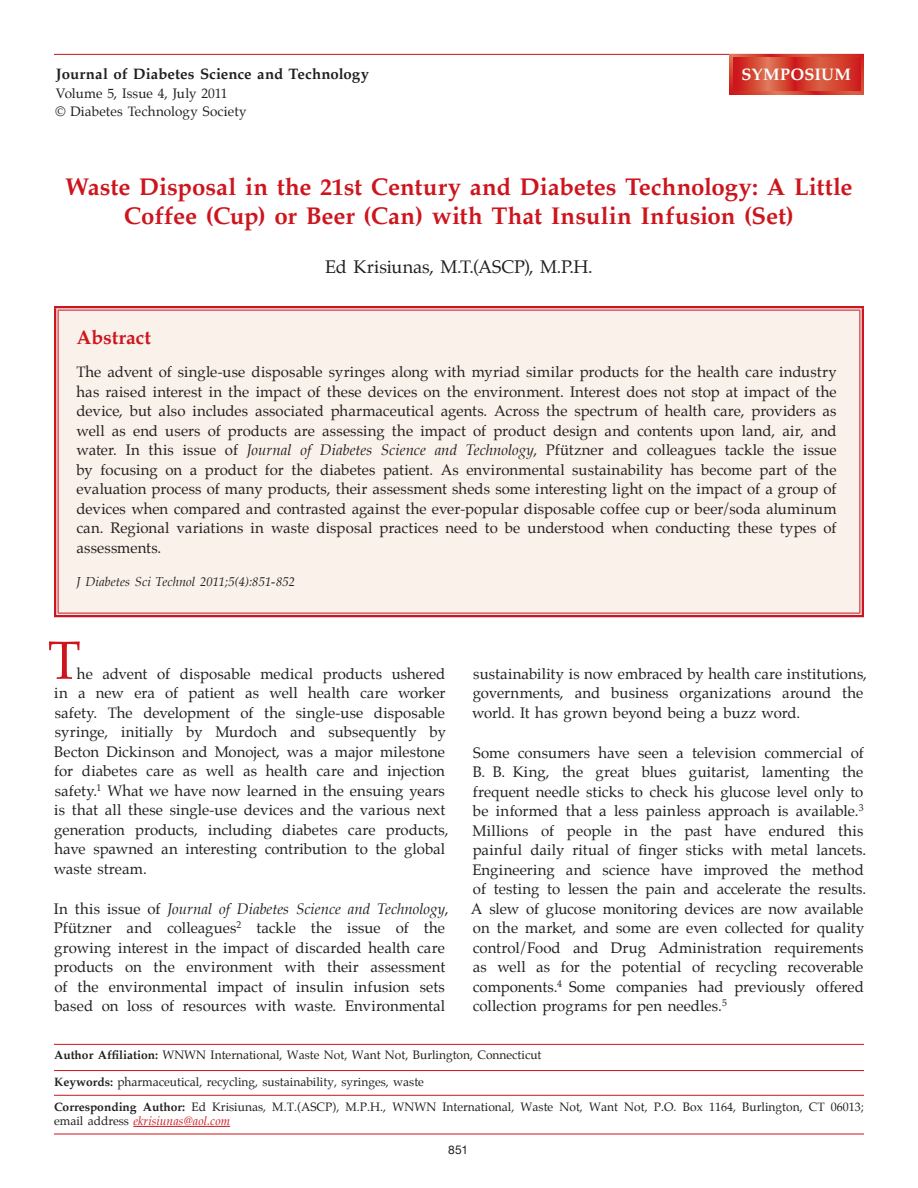
<style>
.page{position:relative;width:918px;height:1188px;background:#fff}
.page>*{position:absolute;margin:0;border:0;box-sizing:border-box;transform-origin:0 0}
.Body_Text{font:54px "Palatino";color:#cd151d}
.t1{font:700 24px/28.8px "Palatino";color:#cd151d;text-align:center}
.Subheads{font:700 19.5px "Palatino";letter-spacing:-.005em;color:#cd151d}
.Authors-Names{font:18px "Palatino";color:#231f20}
.t2{font:700 16.5px "Palatino";letter-spacing:.02em;color:#fff}
.Abstract_Text{font:15px/19.5px "Palatino";letter-spacing:.005em;color:#231f20}
.Body_Text-2{font:15px/19.5px "Palatino";color:#231f20}
.t3{font:700 15px "Palatino";letter-spacing:.005em;color:#231f20}
.t4{font:13.5px/18px "Palatino";letter-spacing:.005em;color:#231f20}
.Subhead2{font:italic 12.75px "Palatino";letter-spacing:.005em;color:#231f20}
.t5{font:12px/14.4px "Palatino";color:#231f20}
.t6{font:12px "Helvetica Neue";color:#231f20}
.s1{font-style:italic}
.s2{font-weight:700}
.s3{font-style:italic;color:#cd151d}
</style>
<div class="page">
<hr style="left:54px;top:1134px;width:810px;height:1px;background:#cd151d">
<hr style="left:133px;top:1126px;width:97px;height:1px;background:#cd151d">
<hr style="left:54px;top:1044px;width:810px;height:1px;background:#cd151d">
<hr style="left:54px;top:1070px;width:810px;height:1px;background:#cd151d">
<hr style="left:54px;top:1095px;width:810px;height:1px;background:#cd151d">
<div style="left:56px;top:308px;width:806px;height:307px;background:#fbf1eb"></div>
<svg style="left:56px;top:308px;width:806px;height:2px;background:#e2a8ae"></svg>
<svg style="left:56px;top:310px;width:2px;height:303px"></svg>
<svg style="left:860px;top:310px;width:2px;height:303px"></svg>
<hr style="left:54px;top:613px;width:810px;height:4px;background:#ededf1">
<hr style="left:54px;top:306px;width:810px;height:2px;background:#cd151d">
<hr style="left:58px;top:310px;width:802px;height:1px;background:#cd151d">
<hr style="left:54px;top:308px;width:2px;height:307px;background:#cd151d">
<hr style="left:58px;top:310px;width:1px;height:303px;background:#cd151d">
<hr style="left:859px;top:310px;width:1px;height:303px;background:#cd151d">
<hr style="left:862px;top:308px;width:2px;height:307px;background:#cd151d">
<hr style="left:58px;top:613px;width:802px;height:1px;background:#cd151d">
<hr style="left:54px;top:615px;width:810px;height:2px;background:#cd151d">
<hr style="left:54px;top:54px;width:810px;height:1px;background:#cd151d">
<svg style="left:730px;top:54px;width:134px;height:40px"></svg>
<svg style="left:733px;top:57px;width:128px;height:34px;background:#d44231"></svg>
<p class="t3" style="left:56px;top:61px;width:315px">Journal of Diabetes Science and Technology</p>
<p class="t4" style="left:55px;top:85px;width:193px">Volume 5, Issue 4, July 2011<br>© Diabetes Technology Society</p>
<p class="t2" style="left:741px;top:61px;width:111px">SYMPOSIUM</p>
<p class="t1" style="left:65px;top:172px;width:789px">Waste Disposal in the 21st Century and Diabetes Technology: A Little<br>Coffee (Cup) or Beer (Can) with That Insulin Infusion (Set)</p>
<p class="Authors-Names" style="left:325px;top:252px;width:269px">Ed Krisiunas, M.T.(ASCP), M.P.H.</p>
<p class="Subheads" style="left:76px;top:321px;width:76px">Abstract</p>
<p class="Abstract_Text" style="left:76px;top:362px;width:762px;text-align:justify">The advent of single-use disposable syringes along with myriad similar products for the health care industry has raised interest in the impact of these devices on the environment. Interest does not stop at impact of the device, but also includes associated pharmaceutical agents. Across the spectrum of health care, providers as well as end users of products are assessing the impact of product design and contents upon land, air, and water. In this issue of <span class="s1">Journal of Diabetes Science and Technology</span>, Pfützner and colleagues tackle the issue by focusing on a product for the diabetes patient. As environmental sustainability has become part of the evaluation process of many products, their assessment sheds some interesting light on the impact of a group of devices when compared and contrasted against the ever-popular disposable coffee cup or beer/soda aluminum can. Regional variations in waste disposal practices need to be understood when conducting these types of assessments.</p>
<p class="Subhead2" style="left:76px;top:571px;width:220px">J Diabetes Sci Technol 2011;5(4):851-852</p>
<p class="Body_Text" style="left:48px;top:616px;width:35px">T</p>
<p class="Body_Text-2" style="left:54px;top:664px;width:396px;text-indent:23px">he advent of disposable medical products ushered in a new era of patient as well health care worker safety. The development of the single-use disposable syringe, initially by Murdoch and subsequently by Becton Dickinson and Monoject, was a major milestone for diabetes care as well as health care and injection safety.<sup>1</sup> What we have now learned in the ensuing years is that all these single-use devices and the various next generation products, including diabetes care products, have spawned an interesting contribution to the global waste stream.</p>
<p class="Abstract_Text" style="left:54px;top:899px;width:396px">In this issue of <span class="s1">Journal of Diabetes Science and Technology</span>, Pfützner and colleagues<sup>2</sup> tackle the issue of the growing interest in the impact of discarded health care products on the environment with their assessment of the environmental impact of insulin infusion sets based on loss of resources with waste. Environmental</p>
<p class="Abstract_Text" style="left:472px;top:664px;width:396px">sustainability is now embraced by health care institutions, governments, and business organizations around the world. It has grown beyond being a buzz word.</p>
<p class="Abstract_Text" style="left:471px;top:743px;width:397px">Some consumers have seen a television commercial of B. B. King, the great blues guitarist, lamenting the frequent needle sticks to check his glucose level only to be informed that a less painless approach is available.<sup>3<br></sup>Millions of people in the past have endured this painful daily ritual of finger sticks with metal lancets.<br>Engineering and science have improved the method of testing to lessen the pain and accelerate the results.<br>A slew of glucose monitoring devices are now available on the market, and some are even collected for quality control/Food and Drug Administration requirements as well as for the potential of recycling recoverable components.<sup>4</sup> Some companies had previously offered collection programs for pen needles.<sup>5</sup></p>
<p class="t5" style="left:54px;top:1048px;width:489px"><span class="s2">Author Affiliation:</span> WNWN International, Waste Not, Want Not, Burlington, Connecticut</p>
<p class="t5" style="left:54px;top:1075px;width:371px"><span class="s2">Keywords:</span> pharmaceutical, recycling, sustainability, syringes, waste</p>
<p class="t5" style="left:54px;top:1099px;width:811px"><span class="s2">Corresponding Author:</span> Ed Krisiunas, M.T.(ASCP), M.P.H., WNWN International, Waste Not, Want Not, P.O. Box 1164, Burlington, CT 06013; email address <span class="s3">ekrisiunas@aol.com</span></p>
<p class="t6" style="left:448px;top:1143px;width:22px">851</p>
</div>
